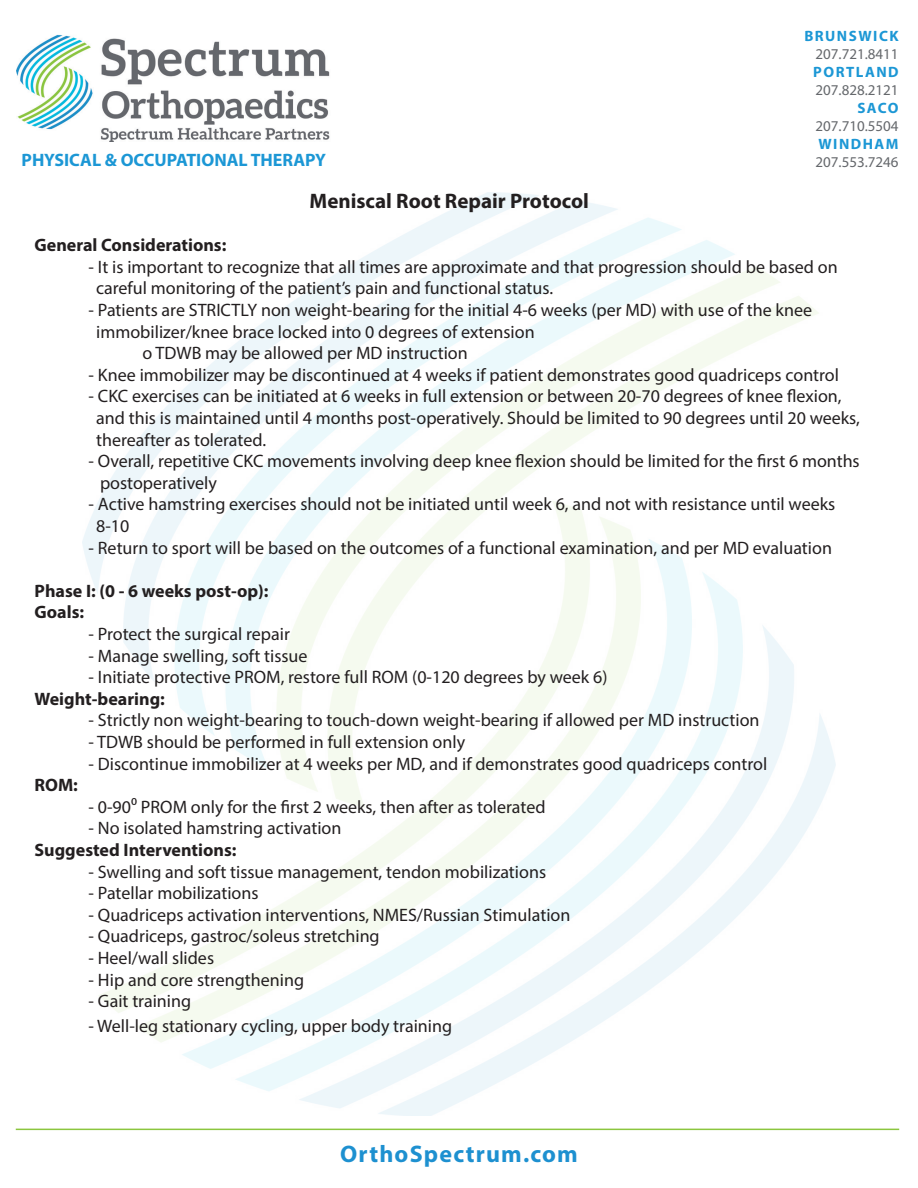
<style>
.page{position:relative;width:918px;height:1188px;background:#fff}
.page>*{position:absolute;margin:0;border:0;box-sizing:border-box;transform-origin:0 0}
.t1{font:700 24px "Myriad Pro";letter-spacing:.05em;color:#1d90d0}
.t2{font:700 21px "Myriad Pro";color:#231f20}
.t3{font:18px/21.6px "Myriad Pro";color:#231f20}
.t4{font:700 18px "Myriad Pro";color:#231f20}
.t5{font:700 18px "Myriad Pro";color:#1c97d5}
.t6{font:15px "Myriad Pro";color:#65686c}
.t7{font:700 15px "Myriad Pro";letter-spacing:.1em;color:#1c97d5}
</style>
<div class="page">
<img style="left:17px;top:34px;width:313px;height:108px">
<hr style="left:16px;top:1129px;width:883px;height:1px;background:#8bc63e">
<p class="t7" style="left:804px;top:26px;width:96px">BRUNSWICK</p>
<p class="t6" style="left:816px;top:45px;width:85px">207.721.8411</p>
<p class="t7" style="left:813px;top:62px;width:87px">PORTLAND</p>
<p class="t6" style="left:816px;top:81px;width:85px">207.828.2121</p>
<p class="t7" style="left:857px;top:98px;width:43px">SACO</p>
<p class="t6" style="left:816px;top:117px;width:85px">207.710.5504</p>
<p class="t7" style="left:818px;top:134px;width:82px">WINDHAM</p>
<p class="t5" style="left:22px;top:148px;width:306px">PHYSICAL &amp; OCCUPATIONAL THERAPY</p>
<p class="t6" style="left:816px;top:153px;width:85px">207.553.7246</p>
<p class="t2" style="left:310px;top:187px;width:281px">Meniscal Root Repair Protocol</p>
<p class="t4" style="left:35px;top:233px;width:193px">General Considerations:</p>
<p class="t3" style="left:96px;top:256px;width:743px;text-indent:-8px">- It is important to recognize that all times are approximate and that progression should be based on careful monitoring of the patient’s pain and functional status.</p>
<p class="t3" style="left:89px;top:299px;width:725px">- Patients are STRICTLY non weight-bearing for the initial 4-6 weeks (per MD) with use of the knee</p>
<p class="t3" style="left:96px;top:321px;width:440px">immobilizer/knee brace locked into 0 degrees of extension</p>
<p class="t3" style="left:143px;top:342px;width:327px">o TDWB may be allowed per MD instruction</p>
<p class="t3" style="left:89px;top:364px;width:752px">- Knee immobilizer may be discontinued at 4 weeks if patient demonstrates good quadriceps control</p>
<p class="t3" style="left:96px;top:385px;width:765px;text-indent:-8px">- CKC exercises can be initiated at 6 weeks in full extension or between 20-70 degrees of knee flexion, and this is maintained until 4 months post-operatively. Should be limited to 90 degrees until 20 weeks, thereafter as tolerated.</p>
<p class="t3" style="left:100px;top:450px;width:761px;text-indent:-11px">- Overall, repetitive CKC movements involving deep knee flexion should be limited for the first 6 months postoperatively</p>
<p class="t3" style="left:96px;top:493px;width:741px;text-indent:-8px">- Active hamstring exercises should not be initiated until week 6, and not with resistance until weeks<br>8-10</p>
<p class="t3" style="left:89px;top:537px;width:745px">- Return to sport will be based on the outcomes of a functional examination, and per MD evaluation</p>
<p class="t4" style="left:35px;top:579px;width:235px">Phase I: (0 - 6 weeks post-op):</p>
<p class="t4" style="left:35px;top:601px;width:51px">Goals:</p>
<p class="t3" style="left:89px;top:623px;width:203px">- Protect the surgical repair</p>
<p class="t3" style="left:89px;top:645px;width:221px">- Manage swelling, soft tissue</p>
<p class="t3" style="left:89px;top:666px;width:521px">- Initiate protective PROM, restore full ROM (0-120 degrees by week 6)</p>
<p class="t4" style="left:35px;top:687px;width:132px">Weight-bearing:</p>
<p class="t3" style="left:89px;top:709px;width:673px">- Strictly non weight-bearing to touch-down weight-bearing if allowed per MD instruction</p>
<p class="t3" style="left:89px;top:731px;width:378px">- TDWB should be performed in full extension only</p>
<p class="t3" style="left:89px;top:753px;width:680px">- Discontinue immobilizer at 4 weeks per MD, and if demonstrates good quadriceps control</p>
<p class="t4" style="left:35px;top:773px;width:45px">ROM:</p>
<p class="t3" style="left:89px;top:796px;width:459px">- 0-90⁰ PROM only for the first 2 weeks, then after as tolerated</p>
<p class="t3" style="left:89px;top:817px;width:254px">- No isolated hamstring activation</p>
<p class="t4" style="left:35px;top:838px;width:203px">Suggested Interventions:</p>
<p class="t3" style="left:89px;top:861px;width:459px">- Swelling and soft tissue management, tendon mobilizations</p>
<p class="t3" style="left:89px;top:882px;width:172px">- Patellar mobilizations</p>
<p class="t3" style="left:89px;top:904px;width:483px">- Quadriceps activation interventions, NMES/Russian Stimulation</p>
<p class="t3" style="left:89px;top:925px;width:293px">- Quadriceps, gastroc/soleus stretching</p>
<p class="t3" style="left:89px;top:947px;width:127px">- Heel/wall slides</p>
<p class="t3" style="left:89px;top:969px;width:217px">- Hip and core strengthening</p>
<p class="t3" style="left:89px;top:990px;width:104px">- Gait training</p>
<p class="t3" style="left:89px;top:1015px;width:365px">- Well-leg stationary cycling, upper body training</p>
<p class="t1" style="left:340px;top:1138px;width:239px">OrthoSpectrum.com</p>
</div>
